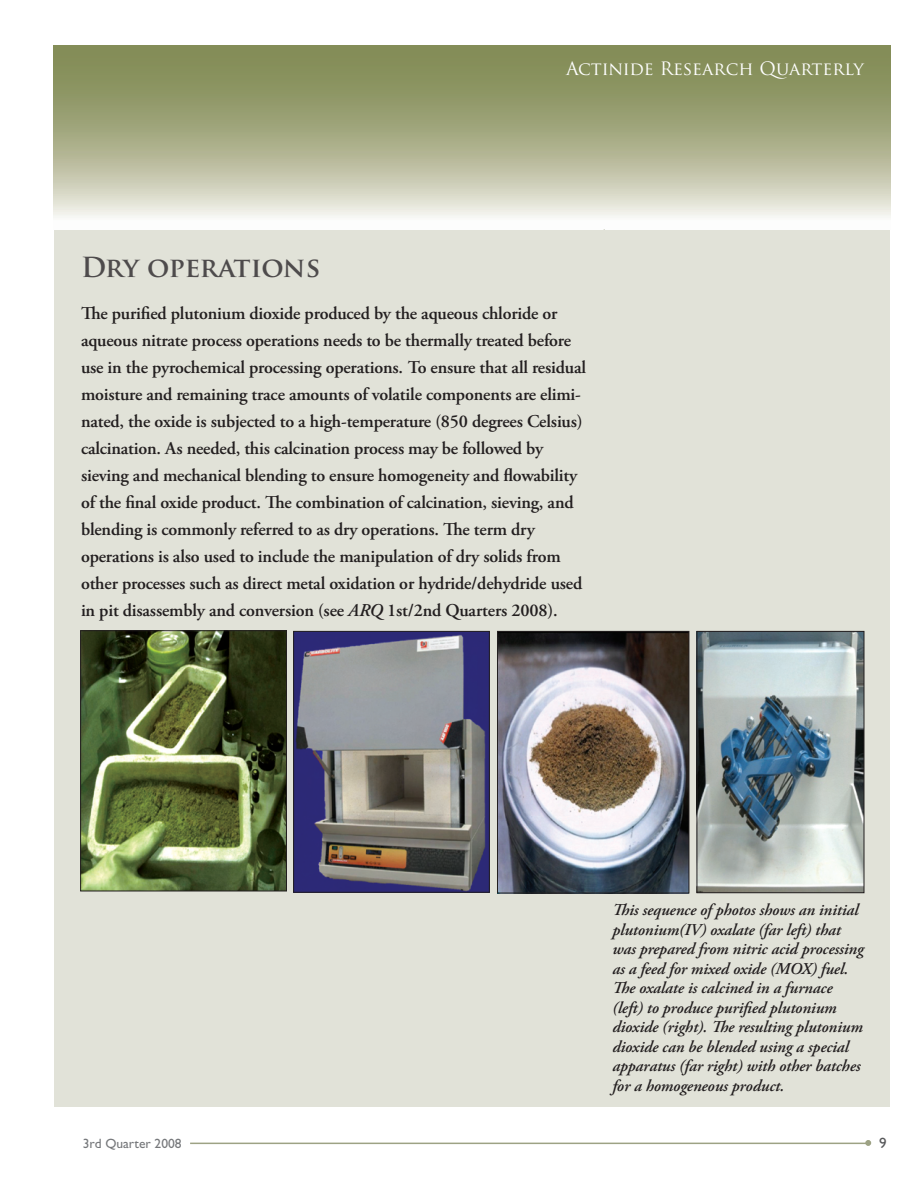
<style>
.page{position:relative;width:918px;height:1188px;background:#fff}
.page>*{position:absolute;margin:0;border:0;box-sizing:border-box;transform-origin:0 0}
.t1{font:700 27px "Trajan Pro";letter-spacing:-.02em;color:#4e4b4c}
.t2{font:600 18px/27px "Adobe Garamond Pro";letter-spacing:-.01em;color:#231f20}
.t3{font:18px "Trajan Pro";color:#fff}
.t4{font:italic 600 16.5px/19.5px "Adobe Garamond Pro";letter-spacing:-.005em;color:#231f20}
.t5{font:15px "Gill Sans";color:#57585a}
.t6{font:13.5px "Gill Sans";color:#76787b}
.s1{font-style:italic}
</style>
<div class="page">
<svg style="left:53px;top:45px;width:837px;height:173px;background:#abb08b"></svg>
<svg style="left:865px;top:1140px;width:6px;height:6px"></svg>
<hr style="left:190px;top:1143px;width:676px;height:1px;background:#9da284">
<div style="left:54px;top:230px;width:836px;height:877px;background:#e1e2d8"></div>
<img style="left:82px;top:632px;width:203px;height:257px">
<div style="left:80px;top:630px;width:207px;height:261px;border:1px solid #231f20"></div>
<img style="left:295px;top:633px;width:193px;height:258px">
<div style="left:293px;top:631px;width:197px;height:262px;border:1px solid #231f20"></div>
<img style="left:499px;top:633px;width:188px;height:258px">
<div style="left:497px;top:631px;width:192px;height:262px;border:1px solid #231f20"></div>
<img style="left:699px;top:633px;width:163px;height:258px">
<div style="left:697px;top:631px;width:167px;height:262px;border:1px solid #231f20"></div>
<p class="t3" style="left:566px;top:57px;width:299px">Actinide Research Quarterly</p>
<h1 class="t1" style="left:81px;top:250px;width:241px">Dry operations</h1>
<p class="t2" style="left:81px;top:300px;width:507px">The purified plutonium dioxide produced by the aqueous chloride or aqueous nitrate process operations needs to be thermally treated before use in the pyrochemical processing operations. To ensure that all residual moisture and remaining trace amounts of volatile components are elimi&shy;nated, the oxide is subjected to a high-temperature (850 degrees Celsius) calcination. As needed, this calcination process may be followed by sieving and mechanical blending to ensure homogeneity and flowability of the final oxide product. The combination of calcination, sieving, and blending is commonly referred to as dry operations. The term dry operations is also used to include the manipulation of dry solids from other processes such as direct metal oxidation or hydride/dehydride used in pit disassembly and conversion (see <span class="s1">ARQ</span> 1st/2nd Quarters 2008).</p>
<p class="t4" style="left:612px;top:901px;width:253px">This sequence of photos shows an initial plutonium(IV) oxalate (far left) that was prepared from nitric acid processing as a feed for mixed oxide (MOX) fuel.<br>The oxalate is calcined in a furnace (left) to produce purified plutonium dioxide (right). The resulting plutonium dioxide can be blended using a special apparatus (far right) with other batches for a homogeneous product.</p>
<p class="t6" style="left:83px;top:1136px;width:100px">3rd Quarter 2008</p>
<p class="t5" style="left:879px;top:1135px;width:9px">9</p>
</div>
